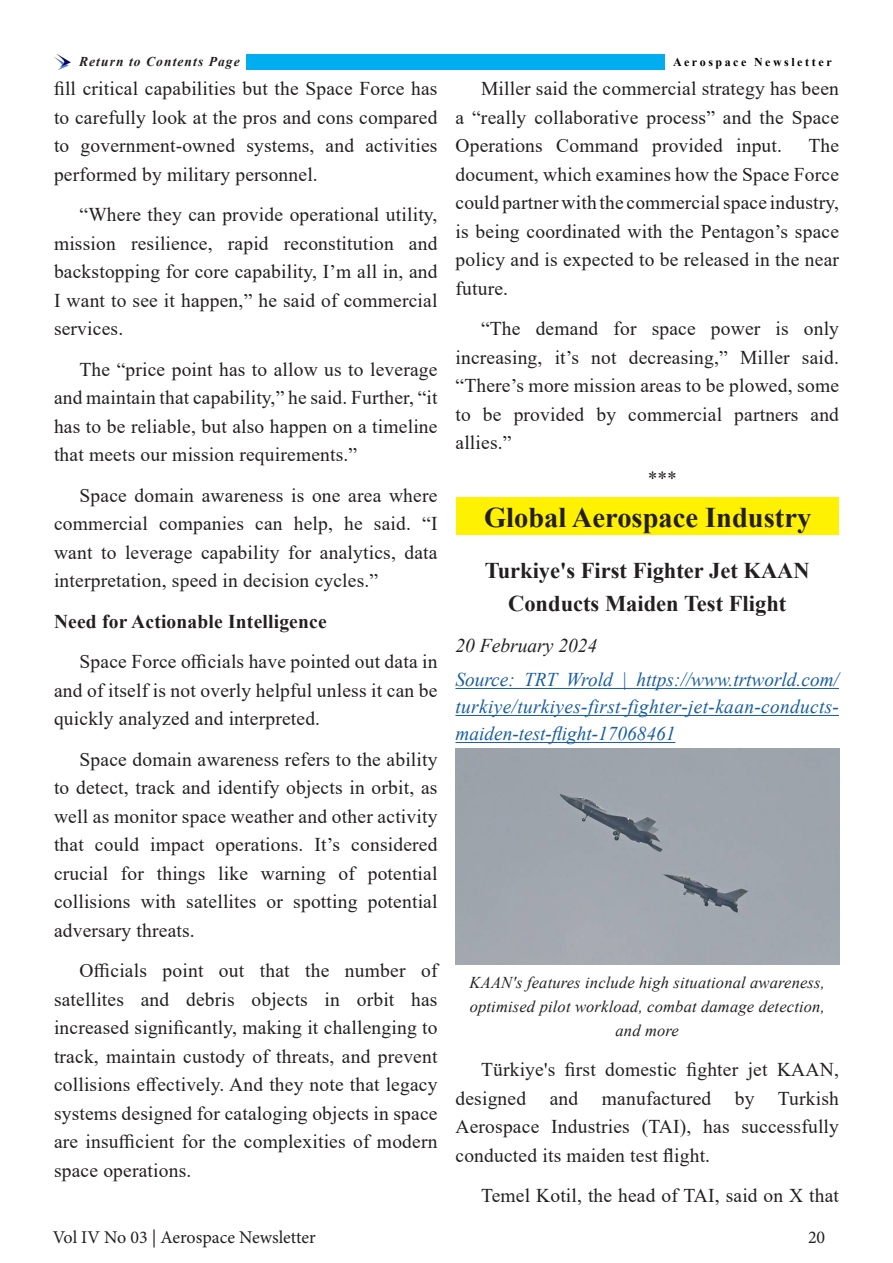
<style>
.page{position:relative;width:893px;height:1263px;background:#fff}
.page>*{position:absolute;margin:0;border:0;box-sizing:border-box;transform-origin:0 0}
.t1{font:700 28.5px "Times New Roman";color:#231f20}
.t2{font:700 22.5px/33px "Times New Roman";color:#231f20;text-align:center}
.t3{font:19.5px/28.5px "Times New Roman";letter-spacing:.01em;color:#231f20;text-align:justify}
.t4{font:italic 19.5px/27px "Times New Roman";letter-spacing:.02em;color:#175d9e;text-align:justify}
.t5{font:700 19.5px "Times New Roman";letter-spacing:.01em;color:#231f20}
.t6{font:italic 19.5px "Times New Roman";color:#231f20}
.t7{font:18px "Minion Pro";color:#231f20}
.t8{font:italic 16.5px/24px "Times New Roman";letter-spacing:.01em;color:#231f20;text-align:center}
.t9{font:italic 700 13.5px "Times New Roman";letter-spacing:.08em;color:#231f20}
.t10{font:700 12px "Times New Roman";letter-spacing:.21em;color:#000}
</style>
<div class="page">
<img style="left:54px;top:54px;width:17px;height:16px">
<div style="left:246px;top:54px;width:420px;height:16px;background:#00aeef"></div>
<hr style="left:455px;top:688px;width:384px;height:1px;background:#175d9e">
<hr style="left:455px;top:715px;width:384px;height:1px;background:#175d9e">
<hr style="left:455px;top:742px;width:220px;height:1px;background:#175d9e">
<div style="left:456px;top:497px;width:383px;height:38px;background:#fff101"></div>
<div style="left:456px;top:748px;width:383px;height:216px;background:#9ea5ad"></div>
<p class="t9" style="left:79px;top:52px;width:162px">Return to Contents Page</p>
<p class="t10" style="left:673px;top:53px;width:160px">Aerospace Newsletter</p>
<p class="t3" style="left:54px;top:74px;width:385px">fill critical capabilities but the Space Force has to carefully look at the pros and cons compared to government-owned systems, and activities performed by military personnel.</p>
<p class="t3" style="left:54px;top:200px;width:385px;text-indent:26px">“Where they can provide operational utility, mission resilience, rapid reconstitution and backstopping for core capability, I’m all in, and I want to see it happen,” he said of commercial services.</p>
<p class="t3" style="left:54px;top:354px;width:385px;text-indent:26px">The “price point has to allow us to leverage and maintain that capability,” he said. Further, “it has to be reliable, but also happen on a timeline that meets our mission requirements.”</p>
<p class="t3" style="left:54px;top:480px;width:385px;text-indent:26px">Space domain awareness is one area where commercial companies can help, he said. “I want to leverage capability for analytics, data interpretation, speed in decision cycles.”</p>
<p class="t5" style="left:54px;top:607px;width:274px">Need for Actionable Intelligence</p>
<p class="t3" style="left:54px;top:647px;width:385px;text-indent:26px">Space Force officials have pointed out data in and of itself is not overly helpful unless it can be quickly analyzed and interpreted.</p>
<p class="t3" style="left:54px;top:744px;width:385px;text-indent:26px">Space domain awareness refers to the ability to detect, track and identify objects in orbit, as well as monitor space weather and other activity that could impact operations. It’s considered crucial for things like warning of potential collisions with satellites or spotting potential adversary threats.</p>
<p class="t3" style="left:54px;top:956px;width:385px;text-indent:26px">Officials point out that the number of satellites and debris objects in orbit has increased significantly, making it challenging to track, maintain custody of threats, and prevent collisions effectively. And they note that legacy systems designed for cataloging objects in space are insufficient for the complexities of modern space operations.</p>
<p class="t3" style="left:455px;top:74px;width:385px;text-indent:26px">Miller said the commercial strategy has been a “really collaborative process” and the Space Operations Command provided input.</p>
<p class="t3" style="left:455px;top:131px;width:385px;text-indent:353px">The document, which examines how the Space Force could partner with the commercial space industry, is being coordinated with the Pentagon’s space policy and is expected to be released in the near future.</p>
<p class="t3" style="left:455px;top:314px;width:385px;text-indent:26px">“The demand for space power is only increasing, it’s not decreasing,” Miller said. “There’s more mission areas to be plowed, some to be provided by commercial partners and allies.”</p>
<p class="t3" style="left:648px;top:464px;width:31px">***</p>
<p class="t1" style="left:484px;top:497px;width:329px">Global Aerospace Industry</p>
<p class="t2" style="left:485px;top:554px;width:326px">Turkiye's First Fighter Jet KAAN<br>Conducts Maiden Test Flight</p>
<p class="t6" style="left:455px;top:632px;width:143px">20 February 2024</p>
<p class="t4" style="left:455px;top:666px;width:385px">Source: TRT Wrold | https://www.trtworld.com/ turkiye/turkiyes-first-fighter-jet-kaan-conducts&shy;maiden-test-flight-17068461</p>
<p class="t8" style="left:470px;top:970px;width:357px">KAAN's features include high situational awareness, optimised pilot workload, combat damage detection, and more</p>
<p class="t3" style="left:455px;top:1055px;width:385px;text-indent:26px">Türkiye's first domestic fighter jet KAAN, designed and manufactured by Turkish Aerospace Industries (TAI), has successfully conducted its maiden test flight.</p>
<p class="t3" style="left:481px;top:1181px;width:360px">Temel Kotil, the head of TAI, said on X that</p>
<p class="t7" style="left:53px;top:1225px;width:265px">Vol IV No 03 | Aerospace Newsletter</p>
<p class="t7" style="left:808px;top:1225px;width:19px">20</p>
</div>
